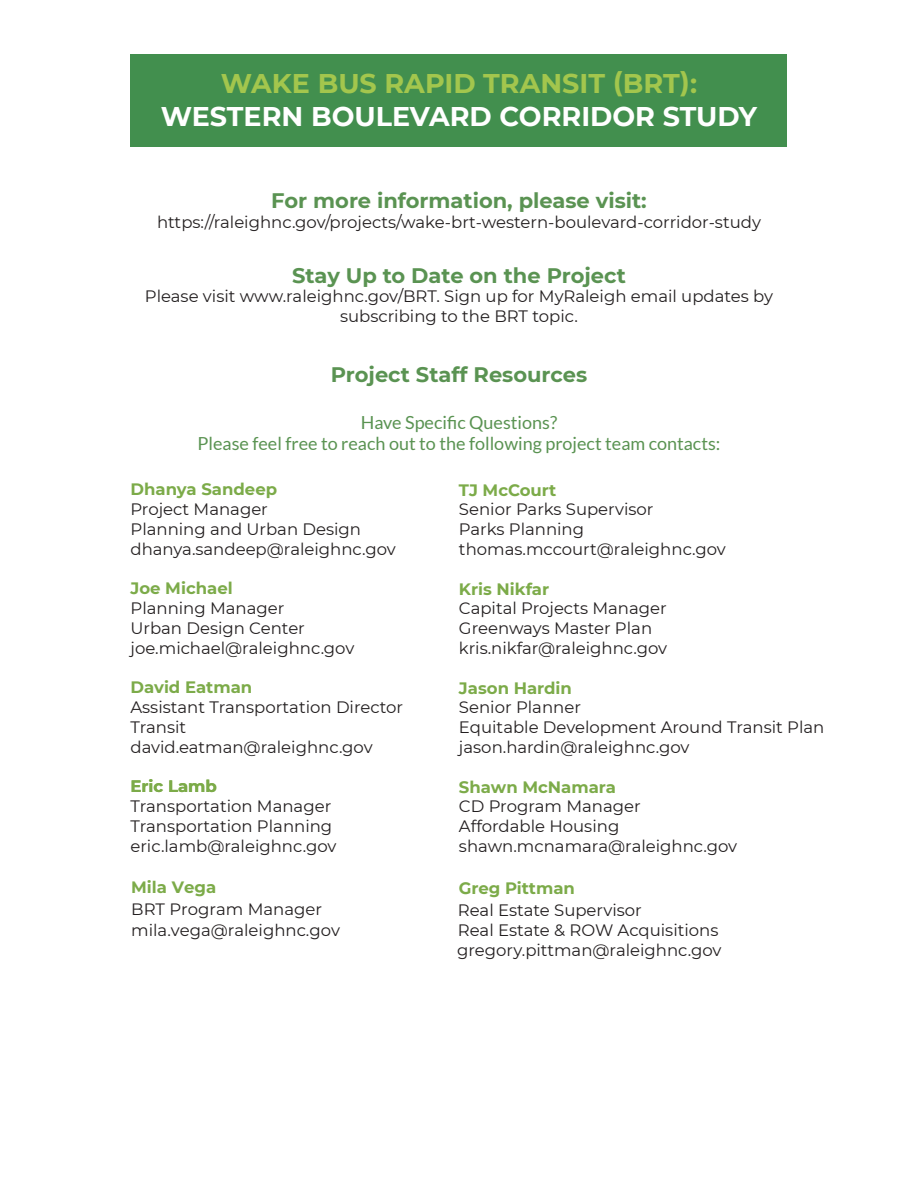
<style>
.page{position:relative;width:918px;height:1188px;background:#fff}
.page>*{position:absolute;margin:0;border:0;box-sizing:border-box;transform-origin:0 0}
.t1{font:700 27px "Montserrat";color:#fff}
.t2{font:700 27px "Montserrat";color:#a3c64d}
.t3{font:700 21px "Montserrat";color:#5a9352}
.t4{font:18px "Lato";color:#5a9352}
.t5{font:16.5px/19.8px "Montserrat";color:#231f20;text-align:center}
.t6{font:700 16.5px "Montserrat";color:#7cab49}
</style>
<div class="page">
<div style="left:130px;top:54px;width:658px;height:92px;background:#428f4e"></div>
<p class="t2" style="left:221px;top:64px;width:478px">WAKE BUS RAPID TRANSIT (BRT):</p>
<p class="t1" style="left:161px;top:97px;width:598px">WESTERN BOULEVARD CORRIDOR STUDY</p>
<p class="t3" style="left:271px;top:186px;width:377px">For more information, please visit:</p>
<p class="t5" style="left:157px;top:212px;width:605px">https://raleighnc.gov/projects/wake-brt-western-boulevard-corridor-study</p>
<p class="t3" style="left:292px;top:260px;width:335px">Stay Up to Date on the Project</p>
<p class="t5" style="left:145px;top:286px;width:630px">Please visit www.raleighnc.gov/BRT. Sign up for MyRaleigh email updates by subscribing to the BRT topic.</p>
<p class="t3" style="left:331px;top:359px;width:258px">Project Staff Resources</p>
<p class="t4" style="left:361px;top:412px;width:198px">Have Specific Questions?</p>
<p class="t4" style="left:198px;top:434px;width:524px">Please feel free to reach out to the following project team contacts:</p>
<p class="t6" style="left:130px;top:478px;width:148px">Dhanya Sandeep</p>
<p class="t5" style="left:130px;top:499px;width:139px">Project Manager</p>
<p class="t5" style="left:130px;top:519px;width:232px">Planning and Urban Design</p>
<p class="t5" style="left:130px;top:539px;width:267px">dhanya.sandeep@raleighnc.gov</p>
<p class="t6" style="left:130px;top:577px;width:104px">Joe Michael</p>
<p class="t5" style="left:130px;top:598px;width:155px">Planning Manager</p>
<p class="t5" style="left:130px;top:618px;width:176px">Urban Design Center</p>
<p class="t5" style="left:130px;top:638px;width:225px">joe.michael@raleighnc.gov</p>
<p class="t6" style="left:130px;top:676px;width:123px">David Eatman</p>
<p class="t5" style="left:130px;top:697px;width:274px">Assistant Transportation Director</p>
<p class="t5" style="left:130px;top:717px;width:57px">Transit</p>
<p class="t5" style="left:130px;top:737px;width:244px">david.eatman@raleighnc.gov</p>
<p class="t6" style="left:459px;top:478px;width:99px">TJ McCourt</p>
<p class="t5" style="left:459px;top:499px;width:196px">Senior Parks Supervisor</p>
<p class="t5" style="left:459px;top:519px;width:127px">Parks Planning</p>
<p class="t5" style="left:459px;top:539px;width:268px">thomas.mccourt@raleighnc.gov</p>
<p class="t6" style="left:459px;top:577px;width:92px">Kris Nikfar</p>
<p class="t5" style="left:459px;top:598px;width:209px">Capital Projects Manager</p>
<p class="t5" style="left:459px;top:618px;width:195px">Greenways Master Plan</p>
<p class="t5" style="left:459px;top:638px;width:210px">kris.nikfar@raleighnc.gov</p>
<p class="t6" style="left:459px;top:676px;width:115px">Jason Hardin</p>
<p class="t5" style="left:459px;top:697px;width:123px">Senior Planner</p>
<p class="t5" style="left:459px;top:717px;width:367px">Equitable Development Around Transit Plan</p>
<p class="t5" style="left:459px;top:737px;width:232px">jason.hardin@raleighnc.gov</p>
<p class="t6" style="left:459px;top:775px;width:159px">Shawn McNamara</p>
<p class="t5" style="left:459px;top:796px;width:183px">CD Program Manager</p>
<p class="t5" style="left:459px;top:816px;width:162px">Affordable Housing</p>
<p class="t5" style="left:459px;top:836px;width:280px">shawn.mcnamara@raleighnc.gov</p>
<p class="t6" style="left:130px;top:775px;width:88px">Eric Lamb</p>
<p class="t5" style="left:130px;top:796px;width:202px">Transportation Manager</p>
<p class="t5" style="left:130px;top:816px;width:203px">Transportation Planning</p>
<p class="t5" style="left:130px;top:836px;width:207px">eric.lamb@raleighnc.gov</p>
<p class="t6" style="left:131px;top:875px;width:86px">Mila Vega</p>
<p class="t5" style="left:131px;top:898px;width:210px;line-height:21.5px;text-align:left">BRT Program Manager mila.vega@raleighnc.gov</p>
<p class="t6" style="left:459px;top:876px;width:118px">Greg Pittman</p>
<p class="t5" style="left:458px;top:899px;width:185px">Real Estate Supervisor</p>
<p class="t5" style="left:458px;top:920px;width:262px">Real Estate &amp; ROW Acquisitions</p>
<p class="t5" style="left:457px;top:940px;width:266px">gregory.pittman@raleighnc.gov</p>
</div>
